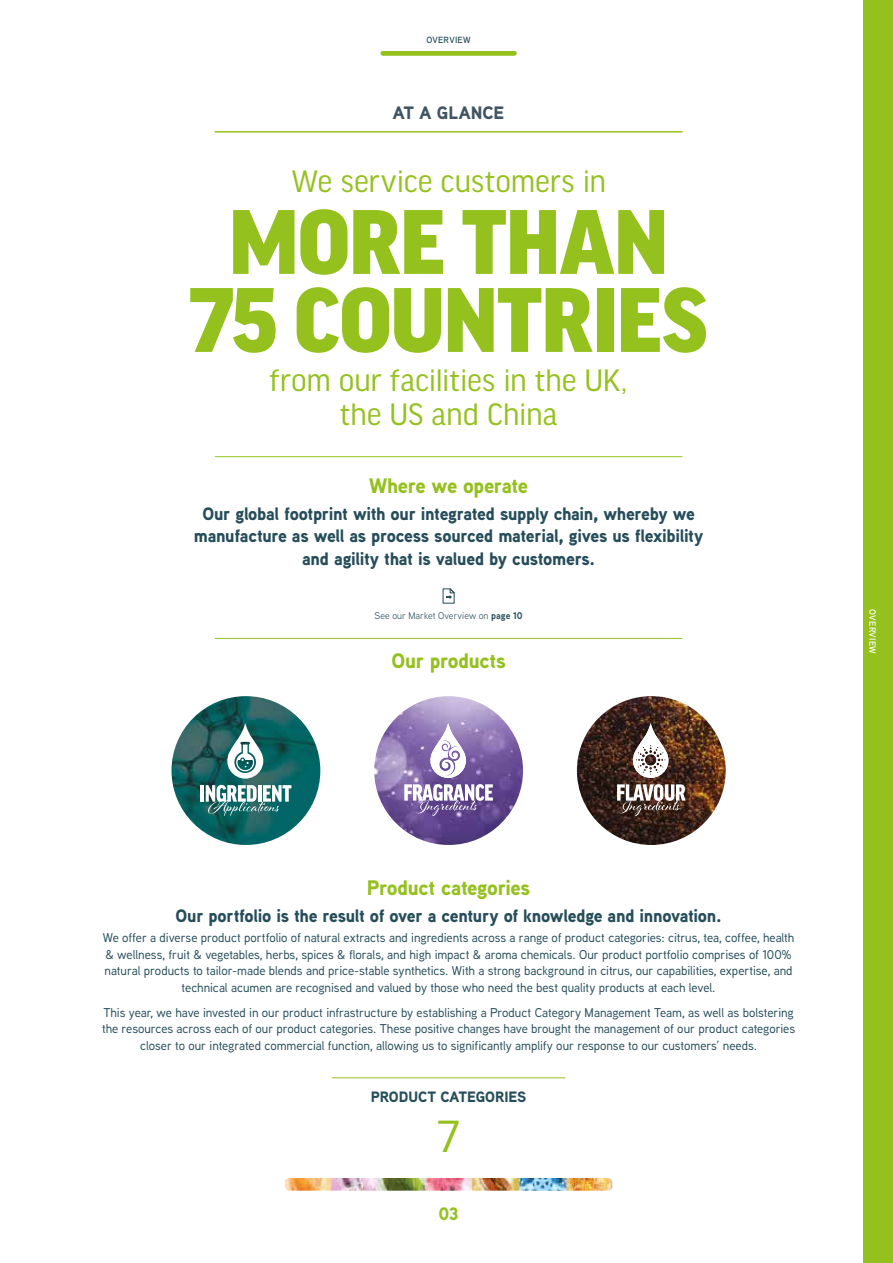
<style>
.page{position:relative;width:893px;height:1263px;background:#fff}
.page>*{position:absolute;margin:0;border:0;box-sizing:border-box;transform-origin:0 0}
.t1{font:900 97.5px/78px "Good Headline Pro";letter-spacing:-.015em;color:#95c11f;text-align:center}
.t2{font:48px "Good Headline Pro";color:#95c11f}
.t3{font:33px/34.5px "Good Headline Pro";letter-spacing:-.005em;color:#95c11f;text-align:center}
.t4{font:900 21px "Aaux Next";letter-spacing:-.02em;color:#95c11f}
.t5{font:900 18px/22.5px "Aaux Next";letter-spacing:-.02em;color:#264d5a;text-align:center}
.t6{font:900 18px "Aaux Next";letter-spacing:.005em;color:#415463}
.t7{font:900 18px "Aaux Next";color:#95c11f}
.t8{font:900 15px "Aaux Next";color:#264d5a}
.t9{font:500 12.75px/16.5px "Aaux Next";letter-spacing:-.005em;color:#264d5a;text-align:center}
.t10{font:9.75px "Aaux Next";letter-spacing:.01em;color:#264d5a}
.t11{font:600 9px "Aaux Next";letter-spacing:.03em;color:#264d5a}
.t12{font:600 9px "Aaux Next";letter-spacing:.03em;color:#fff}
.s1{font-weight:700}
</style>
<div class="page">
<hr style="left:215px;top:456px;width:467px;height:1px;background:#95c11f">
<hr style="left:215px;top:638px;width:467px;height:1px;background:#95c11f">
<hr style="left:332px;top:1077px;width:233px;height:1px;background:#95c11f">
<img style="left:171px;top:696px;width:149px;height:149px;border-radius:74px">
<img style="left:374px;top:696px;width:149px;height:149px;border-radius:74px">
<img style="left:577px;top:696px;width:149px;height:149px;border-radius:74px">
<svg style="left:404px;top:784px;width:89px;height:32px"></svg>
<svg style="left:426px;top:723px;width:45px;height:55px"></svg>
<hr style="left:200px;top:785px;width:4px;height:17px;background:#fff">
<svg style="left:206px;top:785px;width:85px;height:31px"></svg>
<svg style="left:223px;top:723px;width:45px;height:56px"></svg>
<svg style="left:617px;top:784px;width:68px;height:32px"></svg>
<svg style="left:628px;top:723px;width:45px;height:55px"></svg>
<svg style="left:442px;top:588px;width:13px;height:16px"></svg>
<div style="left:383px;top:51px;width:131px;height:5px;background:#95c11f"></div>
<div style="left:863px;top:0;width:30px;height:1263px;background:#95c11f"></div>
<img style="left:285px;top:1178px;width:327px;height:13px">
<hr style="left:215px;top:131px;width:467px;height:2px;background:#95c11f">
<p class="t11" style="left:426px;top:33px;width:46px">OVERVIEW</p>
<h3 class="t6" style="left:393px;top:100px;width:113px">AT A GLANCE</h3>
<h3 class="t3" style="left:291px;top:164px;width:317px">We service customers in</h3>
<h1 class="t1" style="left:189px;top:206px;width:520px">MORE THAN<br>75 COUNTRIES</h1>
<h3 class="t3" style="left:269px;top:363px;width:360px">from our facilities in the UK, the US and China</h3>
<h3 class="t4" style="left:369px;top:471px;width:160px">Where we operate</h3>
<h3 class="t5" style="left:194px;top:502px;width:511px">Our global footprint with our integrated supply chain, whereby we manufacture as well as process sourced material, gives us flexibility and agility that is valued by customers.</h3>
<p class="t10" style="left:374px;top:609px;width:150px">See our Market Overview on <span class="s1">page 10</span></p>
<h3 class="t4" style="left:391px;top:646px;width:116px">Our products</h3>
<p class="t12" style="left:879px;top:609px;width:46px;rotate:90deg">OVERVIEW</p>
<h3 class="t4" style="left:367px;top:872px;width:165px">Product categories</h3>
<h3 class="t5" style="left:176px;top:904px;width:548px">Our portfolio is the result of over a century of knowledge and innovation.</h3>
<p class="t9" style="left:103px;top:929px;width:693px">We offer a diverse product portfolio of natural extracts and ingredients across a range of product categories: citrus, tea, coffee, health &amp; wellness, fruit &amp; vegetables, herbs, spices &amp; florals, and high impact &amp; aroma chemicals. Our product portfolio comprises of 100% natural products to tailor-made blends and price-stable synthetics. With a strong background in citrus, our capabilities, expertise, and technical acumen are recognised and valued by those who need the best quality products at each level.</p>
<p class="t9" style="left:102px;top:1004px;width:695px">This year, we have invested in our product infrastructure by establishing a Product Category Management Team, as well as bolstering the resources across each of our product categories. These positive changes have brought the management of our product categories closer to our integrated commercial function, allowing us to significantly amplify our response to our customers’ needs.</p>
<p class="t8" style="left:371px;top:1086px;width:157px">PRODUCT CATEGORIES</p>
<h2 class="t2" style="left:438px;top:1112px;width:23px">7</h2>
<h3 class="t7" style="left:438px;top:1201px;width:22px">03</h3>
</div>
